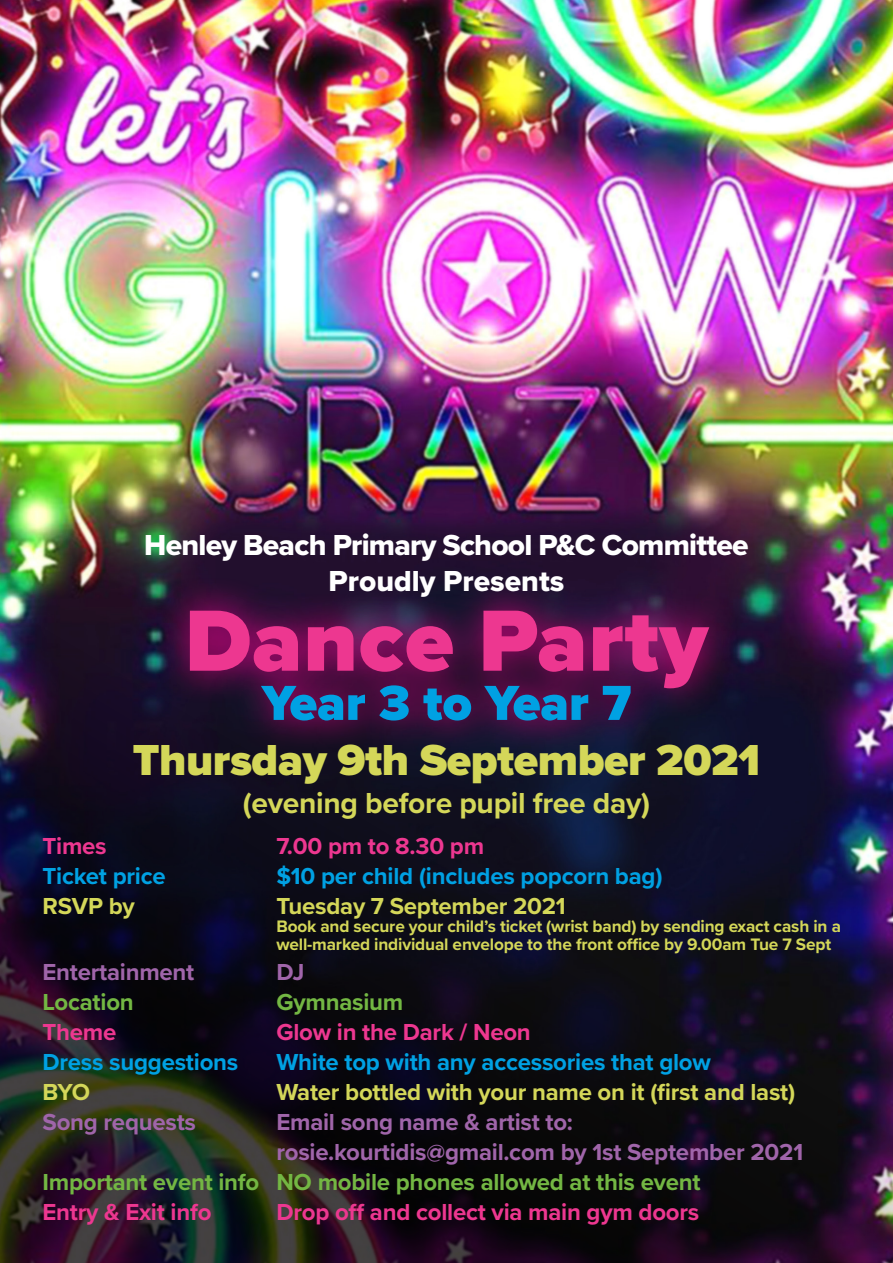
<style>
.page{position:relative;width:893px;height:1263px;background:#fff}
.page>*{position:absolute;margin:0;border:0;box-sizing:border-box;transform-origin:0 0}
.t1{font:900 90px "Proxima Nova";letter-spacing:.01em;color:#ed3790}
.t2{font:900 51px "Proxima Nova";color:#00a1e3}
.t3{font:900 45px "Proxima Nova";letter-spacing:-.01em;color:#d4d759}
.t4{font:30px/36px "Proxima Nova Extrabld";letter-spacing:-.025em;color:#fff;text-align:center}
.t5{font:700 30px "Proxima Nova";letter-spacing:-.01em;color:#d4d759}
.t6{font:700 24px/30px "Proxima Nova";letter-spacing:-.01em;color:#a065aa}
.t7{font:700 24px "Proxima Nova";letter-spacing:-.01em;color:#00a1e3}
.t8{font:700 24px "Proxima Nova";letter-spacing:-.01em;color:#ed3790}
.t9{font:700 24px "Proxima Nova";letter-spacing:-.01em;color:#d4d759}
.t10{font:700 24px "Proxima Nova";letter-spacing:-.01em;color:#73b743}
.t11{font:700 17.25px/18px "Proxima Nova";letter-spacing:-.01em;color:#d4d759}
</style>
<div class="page">
<img style="left:0;top:0;width:893px;height:1263px">
<div style="left:154px;top:576px;width:587px;height:179px;background:#ed028c;opacity:.8"></div>
<p class="t4" style="left:144px;top:527px;width:606px">Henley Beach Primary School P&amp;C Committee<br>Proudly Presents</p>
<p class="t1" style="left:185px;top:574px;width:524px">Dance Party</p>
<p class="t2" style="left:262px;top:665px;width:371px">Year 3 to Year 7</p>
<p class="t3" style="left:133px;top:727px;width:629px">Thursday 9th September 2021</p>
<p class="t5" style="left:243px;top:780px;width:409px">(evening before pupil free day)</p>
<p class="t8" style="left:43px;top:828px;width:66px">Times</p>
<p class="t8" style="left:276px;top:828px;width:209px">7.00 pm to 8.30 pm</p>
<p class="t7" style="left:43px;top:858px;width:125px">Ticket price</p>
<p class="t7" style="left:276px;top:858px;width:388px">$10 per child (includes popcorn bag)</p>
<p class="t9" style="left:43px;top:888px;width:94px">RSVP by</p>
<p class="t9" style="left:276px;top:888px;width:291px">Tuesday 7 September 2021</p>
<p class="t11" style="left:276px;top:917px;width:566px">Book and secure your child’s ticket (wrist band) by sending exact cash in a well-marked individual envelope to the front office by 9.00am Tue 7 Sept</p>
<p class="t6" style="left:43px;top:957px;width:153px">Entertainment</p>
<p class="t6" style="left:276px;top:957px;width:30px">DJ</p>
<p class="t10" style="left:43px;top:984px;width:93px">Location</p>
<p class="t10" style="left:276px;top:984px;width:128px">Gymnasium</p>
<p class="t8" style="left:43px;top:1014px;width:75px">Theme</p>
<p class="t8" style="left:276px;top:1014px;width:256px">Glow in the Dark / Neon</p>
<p class="t7" style="left:43px;top:1044px;width:197px">Dress suggestions</p>
<p class="t7" style="left:276px;top:1044px;width:436px">White top with any accessories that glow</p>
<p class="t9" style="left:43px;top:1074px;width:49px">BYO</p>
<p class="t9" style="left:276px;top:1074px;width:520px">Water bottled with your name on it (first and last)</p>
<p class="t6" style="left:43px;top:1107px;width:155px">Song requests</p>
<p class="t6" style="left:276px;top:1107px;width:528px">Email song name &amp; artist to: rosie.kourtidis@gmail.com by 1st September 2021</p>
<p class="t10" style="left:43px;top:1164px;width:660px">Important event info NO mobile phones allowed at this event</p>
<p class="t8" style="left:43px;top:1194px;width:170px">Entry &amp; Exit info</p>
<p class="t8" style="left:276px;top:1194px;width:424px">Drop off and collect via main gym doors</p>
</div>
